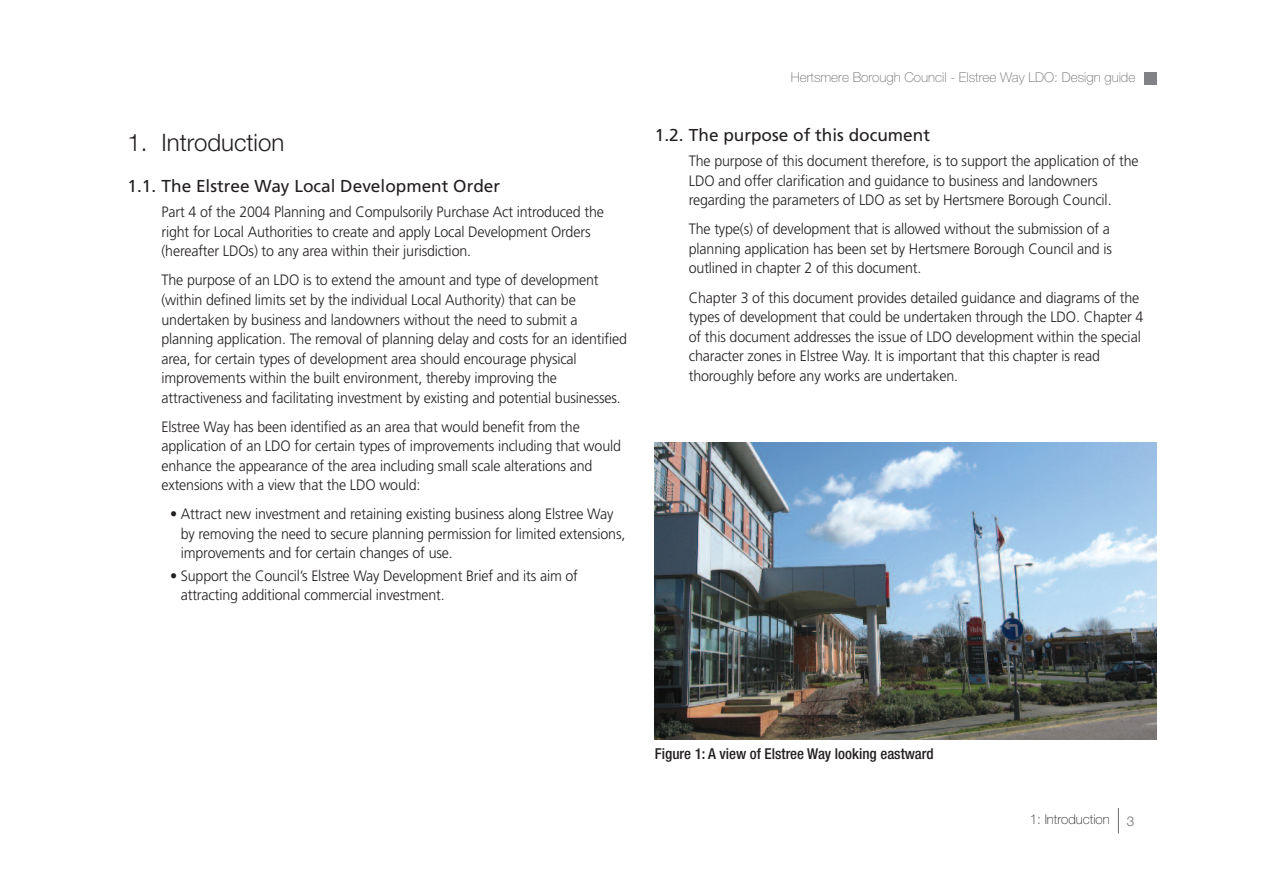
<style>
.page{position:relative;width:1263px;height:893px;background:#fff}
.page>*{position:absolute;margin:0;border:0;box-sizing:border-box;transform-origin:0 0}
.t1{font:300 24px "Helvetica Neue";color:#231f20}
.t2{font:17.25px "Frutiger";color:#231f20}
.t3{font:300 15px/19.5px "Frutiger";letter-spacing:-.01em;color:#231f20;scale:.95 1}
.t4{font:500 condensed 15px "Helvetica Neue";color:#231f20}
.t5{font:100 13.5px "Helvetica Neue";color:#6c6d70}
.t6{font:100 13.5px "Helvetica Neue";color:#231f20}
.t7{font:300 13.5px "Helvetica Neue";color:#6c6d70}
</style>
<div class="page">
<div style="left:1144px;top:72px;width:13px;height:13px;background:#808285"></div>
<svg style="left:1118px;top:808px;width:1px;height:25px"></svg>
<img style="left:655px;top:442px;width:502px;height:298px">
<h1 class="t1" style="left:128px;top:128px;width:158px">1. Introduction</h1>
<p class="t2" style="left:128px;top:179px;width:374px">1.1. The Elstree Way Local Development Order</p>
<p class="t3" style="left:161px;top:204px;width:467px">Part 4 of the 2004 Planning and Compulsorily Purchase Act introduced the right for Local Authorities to create and apply Local Development Orders (hereafter LDOs) to any area within their jurisdiction.</p>
<p class="t3" style="left:161px;top:272px;width:491px">The purpose of an LDO is to extend the amount and type of development (within defined limits set by the individual Local Authority) that can be undertaken by business and landowners without the need to submit a planning application. The removal of planning delay and costs for an identified area, for certain types of development area should encourage physical improvements within the built environment, thereby improving the attractiveness and facilitating investment by existing and potential businesses.</p>
<p class="t3" style="left:161px;top:418px;width:485px">Elstree Way has been identified as an area that would benefit from the application of an LDO for certain types of improvements including that would enhance the appearance of the area including small scale alterations and extensions with a view that the LDO would:</p>
<p class="t3" style="left:181px;top:505px;width:469px;text-indent:-11px">• Attract new investment and retaining existing business along Elstree Way by removing the need to secure planning permission for limited extensions, improvements and for certain changes of use.</p>
<p class="t3" style="left:181px;top:567px;width:420px;text-indent:-11px">• Support the Council’s Elstree Way Development Brief and its aim of attracting additional commercial investment.</p>
<p class="t5" style="left:791px;top:73px;width:346px">Hertsmere Borough Council - Elstree Way LDO: Design guide</p>
<p class="t2" style="left:655px;top:128px;width:277px">1.2. The purpose of this document</p>
<p class="t3" style="left:689px;top:153px;width:475px">The purpose of this document therefore, is to support the application of the<br>LDO and offer clarification and guidance to business and landowners regarding the parameters of LDO as set by Hertsmere Borough Council.</p>
<p class="t3" style="left:689px;top:221px;width:447px">The type(s) of development that is allowed without the submission of a planning application has been set by Hertsmere Borough Council and is outlined in chapter 2 of this document.</p>
<p class="t3" style="left:689px;top:289px;width:480px">Chapter 3 of this document provides detailed guidance and diagrams of the types of development that could be undertaken through the LDO. Chapter 4 of this document addresses the issue of LDO development within the special character zones in Elstree Way. It is important that this chapter is read thoroughly before any works are undertaken.</p>
<p class="t4" style="left:655px;top:748px;width:280px">Figure 1: A view of Elstree Way looking eastward</p>
<p class="t6" style="left:1030px;top:815px;width:82px">1: Introduction</p>
<p class="t7" style="left:1127px;top:813px;width:9px">3</p>
</div>
